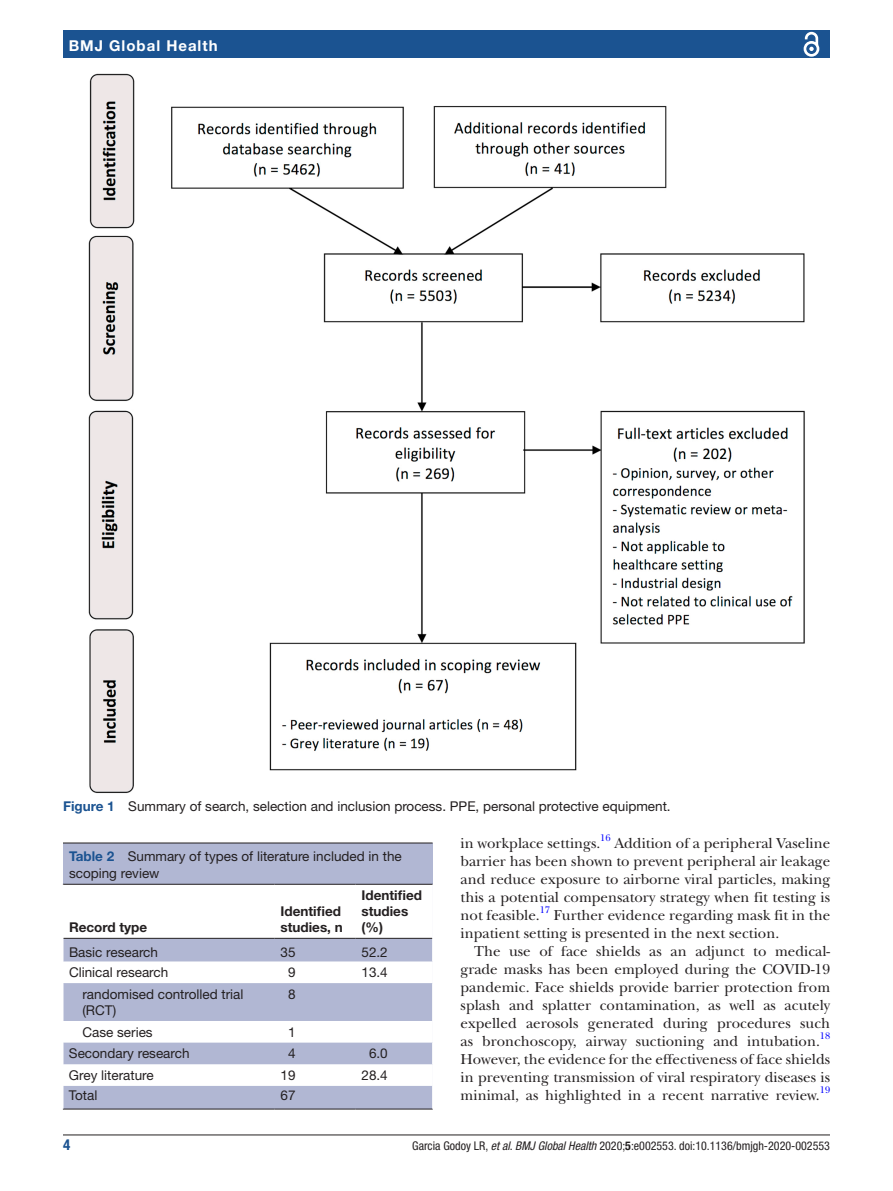
<style>
.page{position:relative;width:893px;height:1191px;background:#fff}
.page>*{position:absolute;margin:0;border:0;box-sizing:border-box;transform-origin:0 0}
.t1{font:15px/18px "New Baskerville";color:#231f20;text-align:justify}
.t2{font:700 15px "Helvetica Neue LT Std";letter-spacing:.065em;color:#fff}
.t3{font:700 condensed 15px "Helvetica Neue LT Std";color:#1b5391}
.t4{font:13.5px/16.5px "Helvetica Neue LT Std";color:#231f20}
.t5{font:700 13.5px/16.2px "Helvetica Neue LT Std";color:#231f20}
.t6{font:condensed 12px "Helvetica Neue LT Std";color:#231f20}
.t7{font:9.9px "New Baskerville";color:#00f}
.s1{font-weight:700;color:#1b5391}
.s2{font-style:italic}
.s3{font-weight:700}
</style>
<div class="page">
<hr style="left:63px;top:1134px;width:767px;height:1px;background:#231f20">
<div style="left:63px;top:31px;width:767px;height:27px;background:#1b5391"></div>
<svg style="left:803px;top:31px;width:17px;height:26px"></svg>
<img style="left:88px;top:73px;width:717px;height:720px">
<div style="left:63px;top:843px;width:370px;height:266px;background:#b1b7d3"></div>
<hr style="left:63px;top:842px;width:370px;height:1px;background:#231f20">
<svg style="left:64px;top:885px;width:368px;height:201px;fill:#fff"></svg>
<hr style="left:63px;top:884px;width:211px;height:1px;background:#231f20">
<hr style="left:63px;top:938px;width:212px;height:1px;background:#231f20">
<hr style="left:274px;top:884px;width:82px;height:1px;background:#231f20">
<hr style="left:274px;top:938px;width:82px;height:1px;background:#231f20">
<hr style="left:356px;top:884px;width:77px;height:1px;background:#231f20">
<hr style="left:356px;top:938px;width:76px;height:1px;background:#231f20">
<hr style="left:63px;top:1108px;width:211px;height:1px;background:#231f20">
<hr style="left:274px;top:1108px;width:82px;height:1px;background:#231f20">
<hr style="left:356px;top:1108px;width:77px;height:1px;background:#231f20">
<hr style="left:63px;top:884px;width:1px;height:54px;background:#fff">
<svg style="left:63px;top:938px;width:1px;height:45px"></svg>
<hr style="left:63px;top:983px;width:1px;height:38px;background:#fff">
<svg style="left:63px;top:1021px;width:1px;height:87px"></svg>
<hr style="left:432px;top:884px;width:1px;height:54px;background:#fff">
<svg style="left:432px;top:938px;width:1px;height:45px"></svg>
<hr style="left:432px;top:983px;width:1px;height:38px;background:#fff">
<svg style="left:432px;top:1021px;width:1px;height:87px"></svg>
<p class="t2" style="left:69px;top:36px;width:150px">BMJ Global Health</p>
<p class="t4" style="left:63px;top:797px;width:609px"><span class="s1">Figure 1</span> Summary of search, selection and inclusion process. PPE, personal protective equipment.</p>
<p class="t4" style="left:69px;top:848px;width:334px"><span class="s1">Table 2</span> Summary of types of literature included in the scoping review</p>
<p class="t1" style="left:461px;top:834px;width:141px">in workplace settings.</p>
<p class="t7" style="left:600px;top:832px;width:12px">16</p>
<p class="t1" style="left:461px;top:834px;width:371px;text-indent:154px">Addition of a peripheral Vaseline barrier has been shown to prevent peripheral air leakage and reduce exposure to airborne viral particles, making this a potential compensatory strategy when fit testing is not feasible.</p>
<p class="t5" style="left:362px;top:886px;width:62px">Identified studies (%)</p>
<p class="t7" style="left:540px;top:904px;width:12px">17</p>
<p class="t1" style="left:461px;top:906px;width:371px;text-indent:93px">Further evidence regarding mask fit in the inpatient setting is presented in the next section.</p>
<p class="t1" style="left:461px;top:942px;width:371px;text-indent:14px">The use of face shields as an adjunct to medical&shy;grade masks has been employed during the COVID-19 pandemic. Face shields provide barrier protection from splash and splatter contamination, as well as acutely expelled aerosols generated during procedures such as bronchoscopy, airway suctioning and intubation.</p>
<p class="t5" style="left:281px;top:903px;width:64px">Identified studies, n</p>
<p class="t5" style="left:69px;top:919px;width:80px">Record type</p>
<p class="t4" style="left:69px;top:943px;width:91px">Basic research</p>
<p class="t4" style="left:281px;top:943px;width:17px">35</p>
<p class="t4" style="left:362px;top:943px;width:28px">52.2</p>
<p class="t4" style="left:69px;top:964px;width:101px">Clinical research</p>
<p class="t4" style="left:288px;top:964px;width:9px">9</p>
<p class="t4" style="left:361px;top:964px;width:28px">13.4</p>
<p class="t4" style="left:82px;top:985px;width:163px">randomised controlled trial (RCT)</p>
<p class="t4" style="left:288px;top:985px;width:9px">8</p>
<p class="t4" style="left:82px;top:1023px;width:72px">Case series</p>
<p class="t4" style="left:288px;top:1023px;width:9px">1</p>
<p class="t4" style="left:69px;top:1045px;width:122px">Secondary research</p>
<p class="t4" style="left:288px;top:1045px;width:9px">4</p>
<p class="t4" style="left:369px;top:1045px;width:20px">6.0</p>
<p class="t4" style="left:69px;top:1066px;width:86px">Grey literature</p>
<p class="t4" style="left:280px;top:1066px;width:17px">19</p>
<p class="t4" style="left:361px;top:1066px;width:28px">28.4</p>
<p class="t4" style="left:69px;top:1086px;width:30px">Total</p>
<p class="t4" style="left:280px;top:1086px;width:17px">67</p>
<p class="t7" style="left:820px;top:1030px;width:12px">18</p>
<p class="t1" style="left:461px;top:1050px;width:371px">However, the evidence for the effectiveness of face shields in preventing transmission of viral respiratory diseases is minimal, as highlighted in a recent narrative review.</p>
<p class="t7" style="left:820px;top:1084px;width:12px">19</p>
<p class="t3" style="left:63px;top:1135px;width:9px">4</p>
<p class="t6" style="left:412px;top:1138px;width:419px">Garcia Godoy LR, <span class="s2">et al</span>. <span class="s2">BMJ Global Health</span> 2020;<span class="s3">5</span>:e002553. doi:10.1136/bmjgh-2020-002553</p>
</div>
